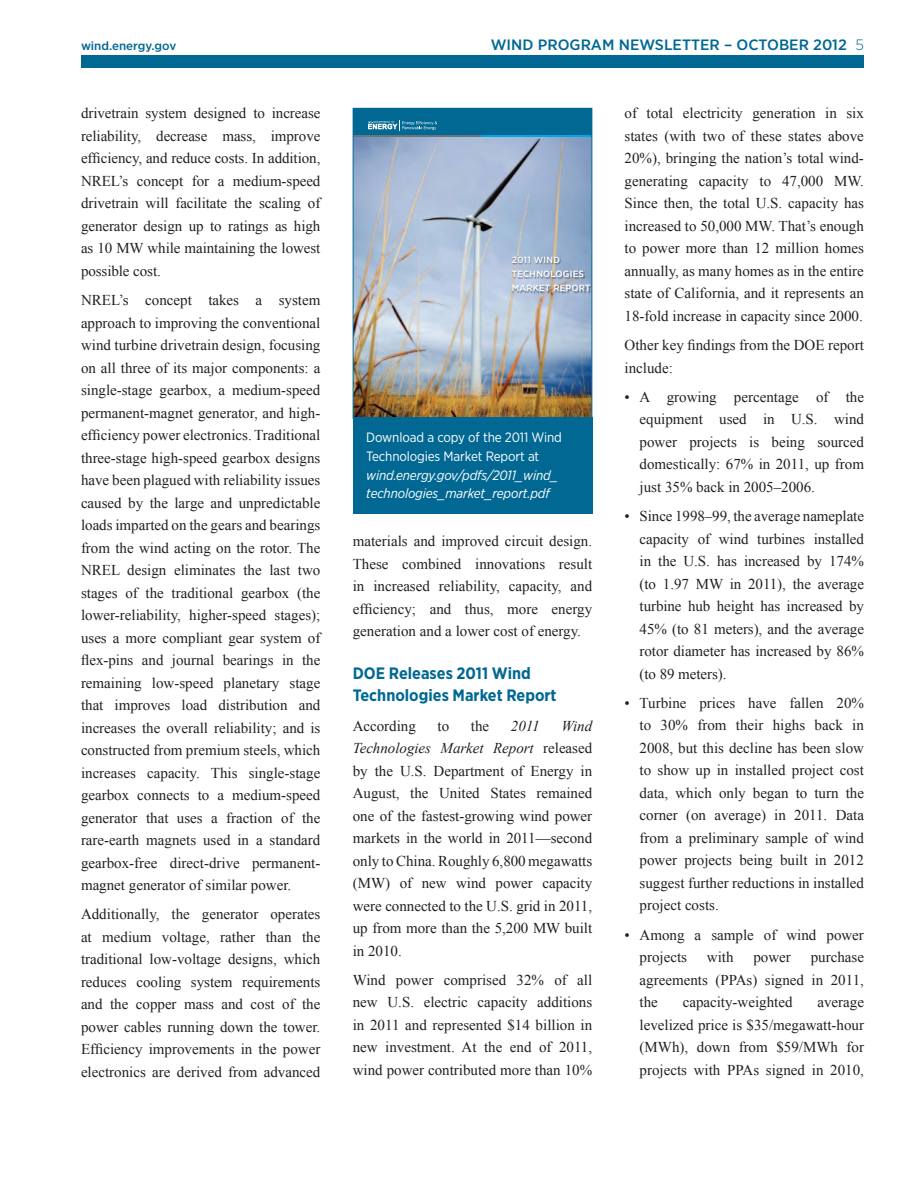
<style>
.page{position:relative;width:918px;height:1188px;background:#fff}
.page>*{position:absolute;margin:0;border:0;box-sizing:border-box;transform-origin:0 0}
.headline_2{font:700 16.5px/22.5px "Gotham Narrow";color:#006893}
.body_text{font:15px/22.5px "Times New Roman";color:#231f20;text-align:justify}
.t1{font:500 15px "Gotham Narrow";color:#006893;scale:1.1 1}
.body_text-2{font:italic 15px "Times New Roman";color:#231f20}
.t2{font:italic 13.5px/18.8px "Gotham Narrow";letter-spacing:-.01em;color:#fff}
.t3{font:500 12px "Gotham Narrow";color:#006893;scale:1.1 1}
.t4{font:500 9px/14px "Gotham Narrow";letter-spacing:.02em;color:#fff;scale:1.1 1}
.s1{font-weight:300}
.s2{font-style:normal}
.s3{font-style:italic}
</style>
<div class="page">
<div style="left:81px;top:55px;width:783px;height:13px;background:#006893"></div>
<img style="left:355px;top:137px;width:235px;height:280px">
<img style="left:512px;top:257px;width:78px;height:36px">
<div style="left:353px;top:108px;width:239px;height:28px;background:#006893"></div>
<svg style="left:368px;top:120px;width:69px;height:10px"></svg>
<hr style="left:353px;top:136px;width:129px;height:1px;background:#6a747b">
<hr style="left:481px;top:136px;width:111px;height:1px;background:#00a5e3">
<div style="left:353px;top:108px;width:239px;height:311px;border:1px solid #006893"></div>
<div style="left:353px;top:417px;width:239px;height:97px;background:#006893"></div>
<p class="t3" style="left:81px;top:38px;width:88px">wind.energy.gov</p>
<p class="t1" style="left:491px;top:35px;width:341px">WIND PROGRAM NEWSLETTER – OCTOBER 2012 <span class="s1">5</span></p>
<p class="body_text" style="left:81px;top:102px;width:241px">drivetrain system designed to increase reliability, decrease mass, improve efficiency, and reduce costs. In addition, NREL’s concept for a medium-speed drivetrain will facilitate the scaling of generator design up to ratings as high as 10 MW while maintaining the lowest possible cost.</p>
<p class="body_text" style="left:81px;top:289px;width:241px">NREL’s concept takes a system approach to improving the conventional wind turbine drivetrain design, focusing on all three of its major components: a single-stage gearbox, a medium-speed permanent-magnet generator, and high&shy;efficiency power electronics. Traditional three-stage high-speed gearbox designs have been plagued with reliability issues caused by the large and unpredictable loads imparted on the gears and bearings from the wind acting on the rotor. The NREL design eliminates the last two stages of the traditional gearbox (the lower-reliability, higher-speed stages); uses a more compliant gear system of flex-pins and journal bearings in the remaining low-speed planetary stage that improves load distribution and increases the overall reliability; and is constructed from premium steels, which increases capacity. This single-stage gearbox connects to a medium-speed generator that uses a fraction of the rare-earth magnets used in a standard gearbox-free direct-drive permanent&shy;magnet generator of similar power.</p>
<p class="body_text" style="left:81px;top:903px;width:241px">Additionally, the generator operates at medium voltage, rather than the traditional low-voltage designs, which reduces cooling system requirements and the copper mass and cost of the power cables running down the tower.<br>Efficiency improvements in the power electronics are derived from advanced</p>
<p class="t4" style="left:512px;top:253px;width:73px">2011 WIND<br>TECHNOLOGIES<br>MARKET REPORT</p>
<p class="t2" style="left:366px;top:428px;width:197px"><span class="s2">Download a copy of the 2011 Wind Technologies Market Report at </span>wind.energy.gov/pdfs/2011_wind_ technologies_market_report.pdf</p>
<p class="body_text" style="left:353px;top:530px;width:241px">materials and improved circuit design.<br>These combined innovations result in increased reliability, capacity, and efficiency; and thus, more energy generation and a lower cost of energy.</p>
<p class="headline_2" style="left:353px;top:662px;width:205px">DOE Releases 2011 Wind<br>Technologies Market Report</p>
<p class="body_text" style="left:353px;top:714px;width:65px">According</p>
<p class="body_text" style="left:438px;top:714px;width:13px">to</p>
<p class="body_text" style="left:471px;top:714px;width:20px">the</p>
<p class="body_text-2" style="left:511px;top:715px;width:30px">2011</p>
<p class="body_text" style="left:353px;top:714px;width:241px;text-indent:209px"><span class="s3">Wind Technologies Market Report</span> released by the U.S. Department of Energy in August, the United States remained one of the fastest-growing wind power markets in the world in 2011—second only to China. Roughly 6,800 megawatts (MW) of new wind power capacity were connected to the U.S. grid in 2011, up from more than the 5,200 MW built in 2010.</p>
<p class="body_text" style="left:353px;top:968px;width:241px">Wind power comprised 32% of all new U.S. electric capacity additions in 2011 and represented $14 billion in new investment. At the end of 2011, wind power contributed more than 10%</p>
<p class="body_text" style="left:625px;top:102px;width:241px">of total electricity generation in six states (with two of these states above 20%), bringing the nation’s total wind&shy;generating capacity to 47,000 MW.<br>Since then, the total U.S. capacity has increased to 50,000 MW. That’s enough to power more than 12 million homes annually, as many homes as in the entire state of California, and it represents an 18-fold increase in capacity since 2000.</p>
<p class="body_text" style="left:625px;top:334px;width:241px">Other key findings from the DOE report include:</p>
<p class="body_text" style="left:640px;top:385px;width:226px;text-indent:-15px">• A growing percentage of the equipment used in U.S. wind power projects is being sourced domestically: 67% in 2011, up from just 35% back in 2005–2006.</p>
<p class="body_text" style="left:640px;top:505px;width:226px;text-indent:-15px">• Since 1998–99, the average nameplate capacity of wind turbines installed in the U.S. has increased by 174% (to 1.97 MW in 2011), the average turbine hub height has increased by 45% (to 81 meters), and the average rotor diameter has increased by 86% (to 89 meters).</p>
<p class="body_text" style="left:640px;top:691px;width:226px;text-indent:-15px">• Turbine prices have fallen 20% to 30% from their highs back in 2008, but this decline has been slow to show up in installed project cost data, which only began to turn the corner (on average) in 2011. Data from a preliminary sample of wind power projects being built in 2012 suggest further reductions in installed project costs.</p>
<p class="body_text" style="left:640px;top:923px;width:226px;text-indent:-15px">• Among a sample of wind power projects</p>
<p class="body_text" style="left:640px;top:946px;width:226px;text-indent:171px">purchase agreements (PPAs) signed in 2011, the</p>
<p class="body_text" style="left:707px;top:946px;width:28px">with</p>
<p class="body_text" style="left:753px;top:946px;width:39px">power</p>
<p class="body_text" style="left:683px;top:991px;width:111px">capacity-weighted</p>
<p class="body_text" style="left:640px;top:991px;width:226px;text-indent:178px">average levelized price is $35/megawatt-hour (MWh), down from $59/MWh for projects with PPAs signed in 2010,</p>
</div>
